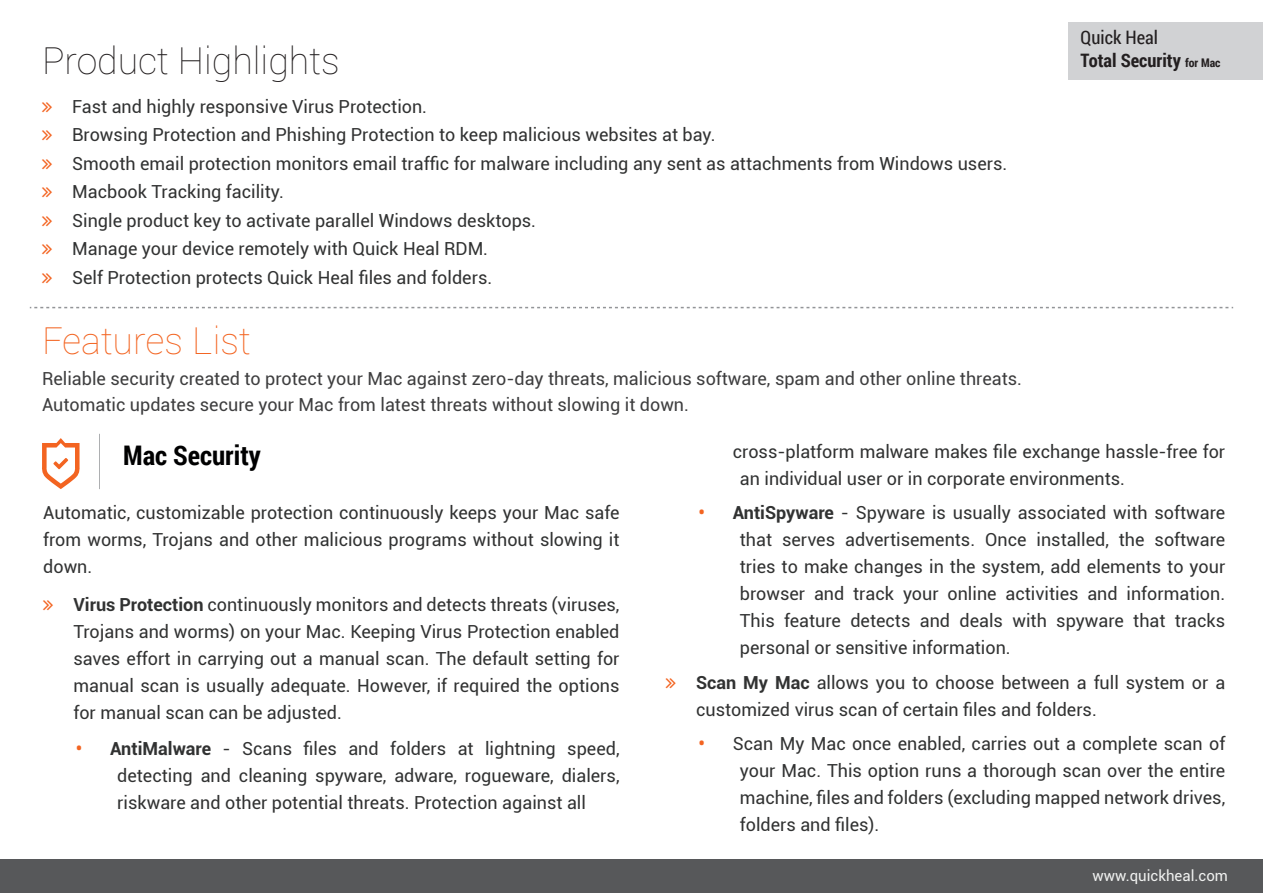
<style>
.page{position:relative;width:1263px;height:893px;background:#fff}
.page>*{position:absolute;margin:0;border:0;box-sizing:border-box;transform-origin:0 0}
.t1{font:100 37.5px "Roboto";color:#231f20}
.t2{font:100 37.5px "Roboto";color:#f36421}
.t3{font:700 27px "Roboto Condensed";color:#000001}
.t4{font:700 18.6px "Roboto Condensed";color:#231f20}
.t5{font:18.6px "Roboto Condensed";color:#231f20}
.t6{font:18px/27px "Roboto";color:#313232;text-align:justify}
.t7{font:18px/25.5px "Roboto";color:#3e3e3f}
.t8{font:15px "Roboto";color:#f0f1f0}
.s1{font-size:12px}
.s2{font-weight:700}
.s3{font-weight:700;color:#f36421}
</style>
<div class="page">
<div style="left:0;top:859px;width:1263px;height:34px;background:#57585a"></div>
<svg style="left:30px;top:307px;width:1203px;height:1px"></svg>
<svg style="left:42px;top:438px;width:38px;height:51px"></svg>
<svg style="left:99px;top:434px;width:1px;height:55px"></svg>
<div style="left:1069px;top:22px;width:194px;height:58px;background:#d1d2d4"></div>
<h1 class="t1" style="left:42px;top:34px;width:299px">Product Highlights</h1>
<p class="t6" style="left:72px;top:91px;width:937px;line-height:28.5px;text-align:left">Fast and highly responsive Virus Protection.<br>Browsing Protection and Phishing Protection to keep malicious websites at bay.<br>Smooth email protection monitors email traffic for malware including any sent as attachments from Windows users.<br>Macbook Tracking facility.<br>Single product key to activate parallel Windows desktops.<br>Manage your device remotely with Quick Heal RDM.<br>Self Protection protects Quick Heal files and folders.</p>
<h1 class="t2" style="left:42px;top:315px;width:210px">Features List</h1>
<p class="t7" style="left:42px;top:365px;width:981px">Reliable security created to protect your Mac against zero-day threats, malicious software, spam and other online threats.<br>Automatic updates secure your Mac from latest threats without slowing it down.</p>
<p class="t5" style="left:1080px;top:24px;width:79px">Quick Heal</p>
<p class="t4" style="left:1080px;top:48px;width:141px">Total Security <span class="s1">for Mac</span></p>
<h2 class="t3" style="left:123px;top:436px;width:139px">Mac Security</h2>
<p class="t6" style="left:43px;top:498px;width:578px">Automatic, customizable protection continuously keeps your Mac safe from worms, Trojans and other malicious programs without slowing it down.</p>
<p class="t6" style="left:73px;top:590px;width:548px"><span class="s2">Virus Protection</span> continuously monitors and detects threats (viruses, Trojans and worms) on your Mac. Keeping Virus Protection enabled saves effort in carrying out a manual scan. The default setting for manual scan is usually adequate. However, if required the options for manual scan can be adjusted.</p>
<p class="t6" style="left:117px;top:734px;width:504px;text-indent:-42px"><span class="s3">•</span> <span class="s2">AntiMalware</span> - Scans files and folders at lightning speed, detecting and cleaning spyware, adware, rogueware, dialers, riskware and other potential threats. Protection against all</p>
<p class="t6" style="left:740px;top:437px;width:487px;text-indent:-7px">cross-platform malware makes file exchange hassle-free for an individual user or in corporate environments.</p>
<p class="t6" style="left:740px;top:499px;width:487px;text-indent:-42px"><span class="s3">•</span> <span class="s2">AntiSpyware</span> - Spyware is usually associated with software that serves advertisements. Once installed, the software tries to make changes in the system, add elements to your browser and track your online activities and information.<br>This feature detects and deals with spyware that tracks personal or sensitive information.</p>
<p class="t6" style="left:696px;top:668px;width:531px"><span class="s2">Scan My Mac</span> allows you to choose between a full system or a customized virus scan of certain files and folders.</p>
<p class="t6" style="left:740px;top:730px;width:487px;text-indent:-42px"><span class="s3">•</span> Scan My Mac once enabled, carries out a complete scan of your Mac. This option runs a thorough scan over the entire machine, files and folders (excluding mapped network drives, folders and files).</p>
<p class="t8" style="left:1092px;top:865px;width:137px">www.quickheal.com</p>
</div>
